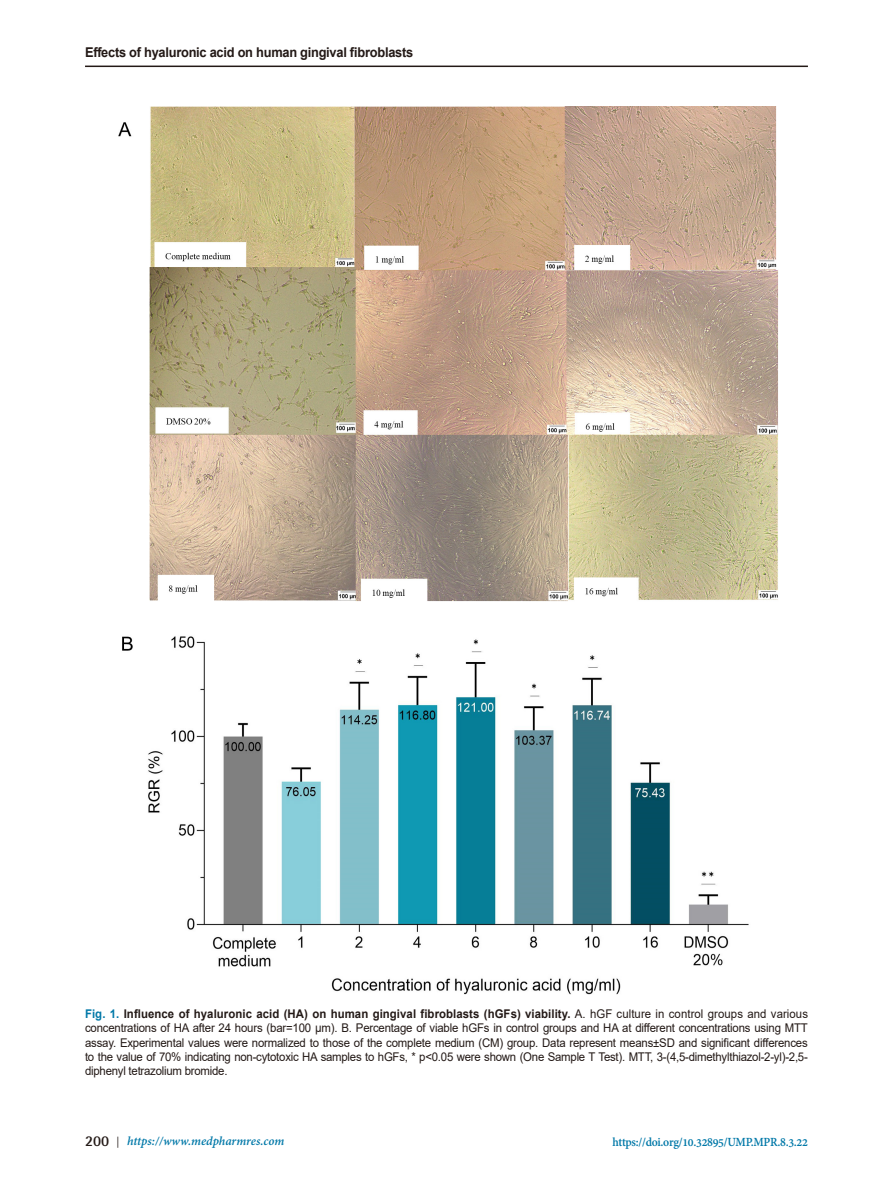
<style>
.page{position:relative;width:893px;height:1191px;background:#fff}
.page>*{position:absolute;margin:0;border:0;box-sizing:border-box;transform-origin:0 0}
.t1{font:700 13.5px "Arial";letter-spacing:-.02em;color:#231916;scale:.95 1}
.t2{font:700 13.5px "Adobe Devanagari";letter-spacing:-.02em;color:#0078a8;scale:.95 1}
.t3{font:italic 700 13.5px "Adobe Devanagari";letter-spacing:-.005em;color:#0078a8}
.fig_title{font:12px/14.4px "Arial";letter-spacing:-.02em;color:#231916;text-align:justify;scale:.95 1}
.s1{font-weight:700;color:#0078a8}
.s2{font-weight:700}
.s3{font-family:"Rotis Semi Sans Std";font-style:normal;font-size:15px;color:#231916}
.s4{font-weight:400;font-style:normal;font-size:12px;color:#231916}
</style>
<div class="page">
<hr style="left:85px;top:66px;width:723px;height:1px;background:#231916">
<img style="left:118px;top:106px;width:660px;height:888px">
<p class="t1" style="left:85px;top:42px;width:347px">Effects of hyaluronic acid on human gingival fibroblasts</p>
<p class="fig_title" style="left:85px;top:1006px;width:762px"><span class="s1">Fig. 1.</span> <span class="s2">Influence of hyaluronic acid (HA) on human gingival fibroblasts (hGFs) viability.</span> A. hGF culture in control groups and various concentrations of HA after 24 hours (bar=100 μm). B. Percentage of viable hGFs in control groups and HA at different concentrations using MTT assay. Experimental values were normalized to those of the complete medium (CM) group. Data represent means±SD and significant differences to the value of 70% indicating non-cytotoxic HA samples to hGFs, * p&lt;0.05 were shown (One Sample T Test). MTT, 3-(4,5-dimethylthiazol-2-yl)-2,5- diphenyl tetrazolium bromide.</p>
<p class="t3" style="left:85px;top:1133px;width:201px"><span class="s3">200</span> <span class="s4">|</span> https://www.medpharmres.com</p>
<p class="t2" style="left:613px;top:1134px;width:207px">https://doi.org/10.32895/UMP.MPR.8.3.22</p>
</div>
